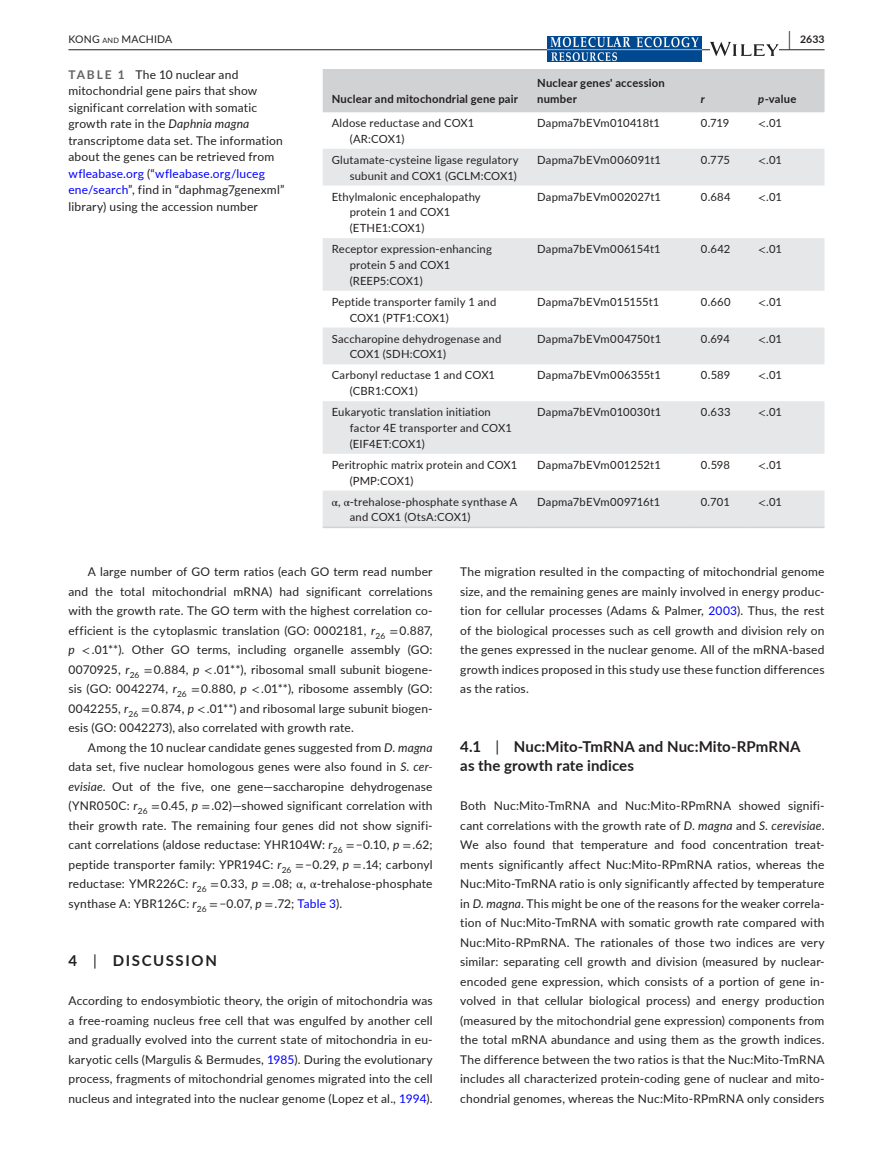
<style>
.page{position:relative;width:893px;height:1174px;background:#fff}
.page>*{position:absolute;margin:0;border:0;box-sizing:border-box;transform-origin:0 0}
.t1{font:700 15px/19.5px "Lato";letter-spacing:.01em;color:#231f20}
.t2{font:700 15px "Lato";letter-spacing:.11em;color:#231f20}
.t3{font:12px/19.5px "Lato";letter-spacing:.015em;color:#231f20;text-align:justify}
.t4{font:11.25px/15.8px "Lato";letter-spacing:.015em;color:#231f20}
.t5{font:700 11.25px/15.8px "Lato";letter-spacing:.02em;color:#231f20}
.t6{font:italic 700 11.25px "Lato";color:#231f20}
.t7{font:10.5px "Lato";letter-spacing:.015em;color:#231f20}
.t8{font:700 10.5px "Lato";color:#231f20}
.s1{font-size:7.35px}
.s2{font-size:19.5px}
.s3{font-weight:700;color:#636366}
.s4{font-style:italic}
.s5{color:#00f}
.s6{font-family:"STIX"}
.s7{font-weight:400}
</style>
<div class="page">
<hr style="left:68px;top:49px;width:756px;height:1px;background:#231f20">
<img style="left:548px;top:36px;width:153px;height:26px">
<svg style="left:710px;top:42px;width:69px;height:14px"></svg>
<div style="left:323px;top:69px;width:501px;height:43px;background:#d1d2d4"></div>
<svg style="left:323px;top:149px;width:501px;height:377px;fill:#e6e7e9"></svg>
<hr style="left:323px;top:526px;width:205px;height:2px;background:#d1d2d4">
<hr style="left:528px;top:526px;width:164px;height:2px;background:#d1d2d4">
<hr style="left:692px;top:526px;width:57px;height:2px;background:#d1d2d4">
<hr style="left:749px;top:526px;width:75px;height:2px;background:#d1d2d4">
<p class="t7" style="left:68px;top:31px;width:97px">KONG <span class="s1">an d</span> MACHIDA</p>
<p class="t8" style="left:789px;top:31px;width:37px"><span class="s2">|</span> 2633</p>
<p class="t3" style="left:68px;top:66px;width:217px;line-height:16.5px;text-align:left"><span class="s3">TABLE 1</span> The 10 nuclear and mitochondrial gene pairs that show significant correlation with somatic growth rate in the <span class="s4">Daphnia magna </span>transcriptome data set. The information about the genes can be retrieved from <span class="s5">wfleabase.org</span> (“<span class="s5">wfleabase.org/luceg ene/search</span>”, find in “daphmag7genexml” library) using the accession number</p>
<p class="t5" style="left:332px;top:91px;width:188px">Nuclear and mitochondrial gene pair</p>
<p class="t5" style="left:537px;top:75px;width:129px">Nuclear genes' accession number</p>
<p class="t6" style="left:701px;top:91px;width:5px">r</p>
<p class="t5" style="left:758px;top:91px;width:40px"><span class="s4">p</span>-value</p>
<p class="t4" style="left:350px;top:115px;width:126px;text-indent:-18px">Aldose reductase and COX1 (AR:COX1)</p>
<p class="t4" style="left:537px;top:115px;width:124px">Dapma7bEVm010418t1</p>
<p class="t4" style="left:701px;top:115px;width:30px">0.719</p>
<p class="t4" style="left:758px;top:115px;width:25px"><span class="s6">&lt;</span>.01</p>
<p class="t4" style="left:332px;top:151px;width:188px;text-align:right">Glutamate-cysteine ligase regulatory subunit and COX1 (GCLM:COX1)</p>
<p class="t4" style="left:537px;top:151px;width:125px">Dapma7bEVm006091t1</p>
<p class="t4" style="left:701px;top:151px;width:30px">0.775</p>
<p class="t4" style="left:758px;top:151px;width:25px"><span class="s6">&lt;</span>.01</p>
<p class="t4" style="left:350px;top:188px;width:133px;text-indent:-18px">Ethylmalonic encephalopathy protein 1 and COX1 (ETHE1:COX1)</p>
<p class="t4" style="left:537px;top:188px;width:125px">Dapma7bEVm002027t1</p>
<p class="t4" style="left:701px;top:188px;width:31px">0.684</p>
<p class="t4" style="left:758px;top:188px;width:25px"><span class="s6">&lt;</span>.01</p>
<p class="t4" style="left:350px;top:241px;width:144px;text-indent:-18px">Receptor expression-enhancing protein 5 and COX1 (REEP5:COX1)</p>
<p class="t4" style="left:537px;top:241px;width:125px">Dapma7bEVm006154t1</p>
<p class="t4" style="left:701px;top:241px;width:31px">0.642</p>
<p class="t4" style="left:758px;top:241px;width:25px"><span class="s6">&lt;</span>.01</p>
<p class="t4" style="left:350px;top:293px;width:148px;text-indent:-18px">Peptide transporter family 1 and<br>COX1 (PTF1:COX1)</p>
<p class="t4" style="left:537px;top:293px;width:124px">Dapma7bEVm015155t1</p>
<p class="t4" style="left:701px;top:293px;width:31px">0.660</p>
<p class="t4" style="left:758px;top:293px;width:25px"><span class="s6">&lt;</span>.01</p>
<p class="t4" style="left:350px;top:330px;width:153px;text-indent:-18px">Saccharopine dehydrogenase and<br>COX1 (SDH:COX1)</p>
<p class="t4" style="left:537px;top:330px;width:125px">Dapma7bEVm004750t1</p>
<p class="t4" style="left:701px;top:330px;width:30px">0.694</p>
<p class="t4" style="left:758px;top:330px;width:25px"><span class="s6">&lt;</span>.01</p>
<p class="t4" style="left:350px;top:367px;width:147px;text-indent:-18px">Carbonyl reductase 1 and COX1 (CBR1:COX1)</p>
<p class="t4" style="left:537px;top:367px;width:125px">Dapma7bEVm006355t1</p>
<p class="t4" style="left:701px;top:367px;width:31px">0.589</p>
<p class="t4" style="left:758px;top:367px;width:25px"><span class="s6">&lt;</span>.01</p>
<p class="t4" style="left:350px;top:404px;width:164px;text-indent:-18px">Eukaryotic translation initiation factor 4E transporter and COX1 (EIF4ET:COX1)</p>
<p class="t4" style="left:537px;top:404px;width:126px">Dapma7bEVm010030t1</p>
<p class="t4" style="left:701px;top:404px;width:31px">0.633</p>
<p class="t4" style="left:758px;top:404px;width:25px"><span class="s6">&lt;</span>.01</p>
<p class="t4" style="left:350px;top:456px;width:169px;text-indent:-18px">Peritrophic matrix protein and COX1 (PMP:COX1)</p>
<p class="t4" style="left:537px;top:456px;width:125px">Dapma7bEVm001252t1</p>
<p class="t4" style="left:701px;top:456px;width:31px">0.598</p>
<p class="t4" style="left:758px;top:456px;width:25px"><span class="s6">&lt;</span>.01</p>
<p class="t4" style="left:350px;top:493px;width:169px;text-indent:-18px"><span class="s6">α</span>, <span class="s6">α</span>-trehalose-phosphate synthase A and COX1 (OtsA:COX1)</p>
<p class="t4" style="left:537px;top:493px;width:125px">Dapma7bEVm009716t1</p>
<p class="t4" style="left:701px;top:493px;width:30px">0.701</p>
<p class="t4" style="left:758px;top:493px;width:25px"><span class="s6">&lt;</span>.01</p>
<p class="t3" style="left:68px;top:561px;width:366px;text-indent:20px">A large number of GO term ratios (each GO term read number and the total mitochondrial mRNA) had significant correlations with the growth rate. The GO term with the highest correlation co&shy;efficient is the cytoplasmic translation (GO: 0002181, <span class="s4">r</span><sub>26</sub> <span class="s6">=</span> 0.887, <span class="s4">p</span> <span class="s6">&lt;</span> .01**). Other GO terms, including organelle assembly (GO:<br>0070925, <span class="s4">r</span><sub>26</sub> <span class="s6">=</span> 0.884, <span class="s4">p</span> <span class="s6">&lt;</span> .01**), ribosomal small subunit biogene&shy;sis (GO: 0042274, <span class="s4">r</span><sub>26</sub> <span class="s6">=</span> 0.880, <span class="s4">p</span> <span class="s6">&lt;</span> .01**), ribosome assembly (GO:<br>0042255, <span class="s4">r</span><sub>26</sub> <span class="s6">=</span> 0.874, <span class="s4">p</span> <span class="s6">&lt;</span> .01**) and ribosomal large subunit biogen&shy;esis (GO: 0042273), also correlated with growth rate.</p>
<p class="t3" style="left:68px;top:737px;width:366px;text-indent:20px">Among the 10 nuclear candidate genes suggested from <span class="s4">D. magna </span>data set, five nuclear homologous genes were also found in <span class="s4">S. cer&shy;evisiae</span>. Out of the five, one gene—saccharopine dehydrogenase (YNR050C: <span class="s4">r</span><sub>26</sub> <span class="s6">=</span> 0.45, <span class="s4">p</span> <span class="s6">=</span> .02)—showed significant correlation with their growth rate. The remaining four genes did not show signifi&shy;cant correlations (aldose reductase: YHR104W: <span class="s4">r</span><sub>26</sub> <span class="s6">=</span> −0.10, <span class="s4">p</span> <span class="s6">=</span> .62; peptide transporter family: YPR194C: <span class="s4">r</span><sub>26</sub> <span class="s6">=</span> −0.29, <span class="s4">p</span> <span class="s6">=</span> .14; carbonyl reductase: YMR226C: <span class="s4">r</span><sub>26</sub> <span class="s6">=</span> 0.33, <span class="s4">p</span> <span class="s6">=</span> .08; <span class="s6">α</span>, <span class="s6">α</span>-trehalose-phosphate synthase A: YBR126C: <span class="s4">r</span><sub>26</sub> <span class="s6">=</span> −0.07, <span class="s4">p</span> <span class="s6">=</span> .72; <span class="s5">Table 3</span>).</p>
<p class="t2" style="left:68px;top:950px;width:150px">4 <span class="s7">|</span> DISCUSSION</p>
<p class="t3" style="left:68px;top:990px;width:366px">According to endosymbiotic theory, the origin of mitochondria was a free-roaming nucleus free cell that was engulfed by another cell and gradually evolved into the current state of mitochondria in eu&shy;karyotic cells (Margulis &amp; Bermudes, <span class="s5">1985</span>). During the evolutionary process, fragments of mitochondrial genomes migrated into the cell nucleus and integrated into the nuclear genome (Lopez et al., <span class="s5">1994</span>).</p>
<p class="t3" style="left:460px;top:561px;width:366px">The migration resulted in the compacting of mitochondrial genome size, and the remaining genes are mainly involved in energy produc&shy;tion for cellular processes (Adams &amp; Palmer, <span class="s5">2003</span>). Thus, the rest of the biological processes such as cell growth and division rely on the genes expressed in the nuclear genome. All of the mRNA-based growth indices proposed in this study use these function differences as the ratios.</p>
<p class="t1" style="left:460px;top:736px;width:342px">4.1 <span class="s7">|</span> Nuc:Mito-TmRNA and Nuc:Mito-RPmRNA as the growth rate indices</p>
<p class="t3" style="left:460px;top:795px;width:366px">Both Nuc:Mito-TmRNA and Nuc:Mito-RPmRNA showed signifi&shy;cant correlations with the growth rate of <span class="s4">D. magna</span> and <span class="s4">S. cerevisiae</span>.<br>We also found that temperature and food concentration treat&shy;ments significantly affect Nuc:Mito-RPmRNA ratios, whereas the Nuc:Mito-TmRNA ratio is only significantly affected by temperature in <span class="s4">D. magna</span>. This might be one of the reasons for the weaker correla&shy;tion of Nuc:Mito-TmRNA with somatic growth rate compared with Nuc:Mito-RPmRNA. The rationales of those two indices are very similar: separating cell growth and division (measured by nuclear&shy;encoded gene expression, which consists of a portion of gene in&shy;volved in that cellular biological process) and energy production (measured by the mitochondrial gene expression) components from the total mRNA abundance and using them as the growth indices.<br>The difference between the two ratios is that the Nuc:Mito-TmRNA includes all characterized protein-coding gene of nuclear and mito&shy;chondrial genomes, whereas the Nuc:Mito-RPmRNA only considers</p>
</div>
